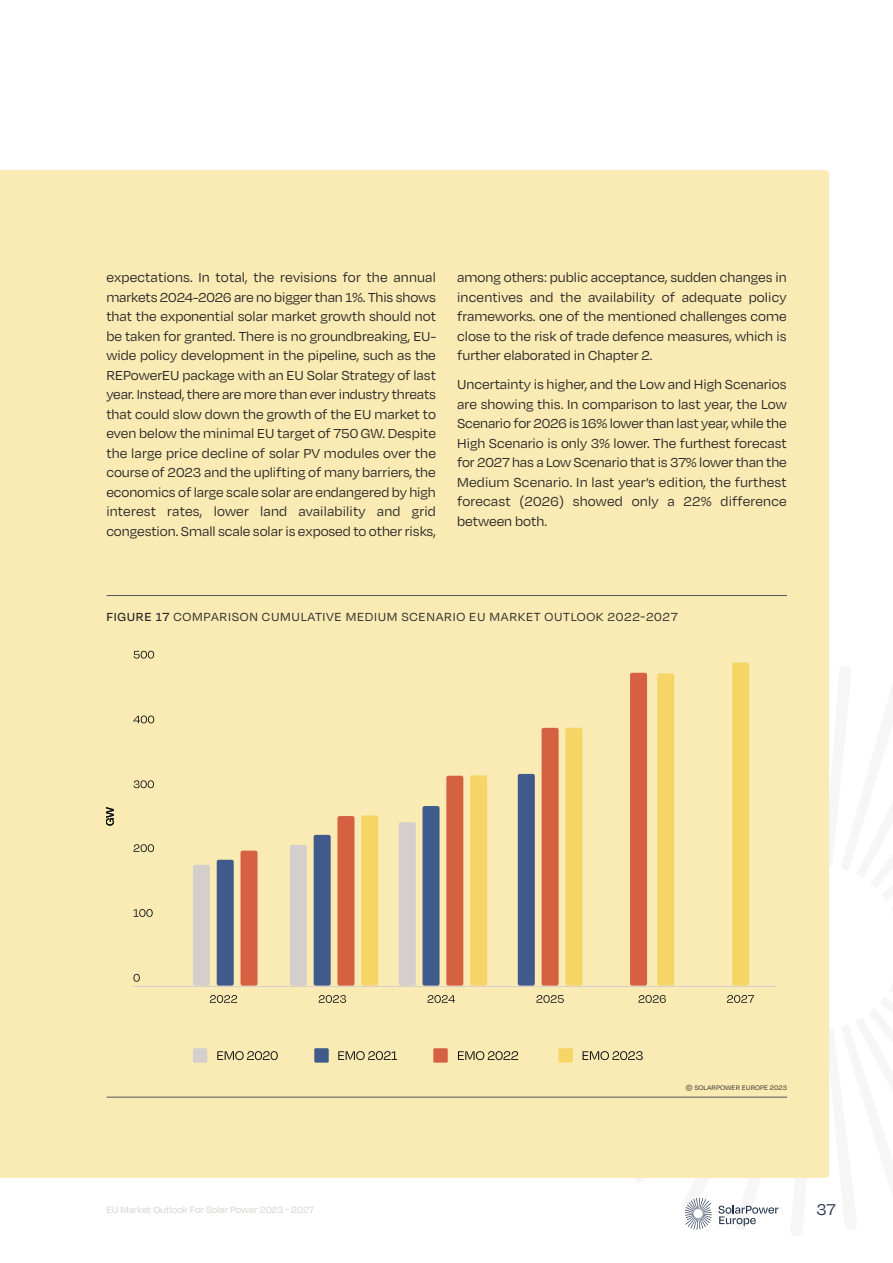
<style>
.page{position:relative;width:893px;height:1263px;background:#fff}
.page>*{position:absolute;margin:0;border:0;box-sizing:border-box;transform-origin:0 0}
.t1{font:18px "Degular";color:#22314b}
.t2{font:15px/19.5px "Degular";color:#272526;text-align:justify}
.t3{font:13.5px "Degular";letter-spacing:.05em;color:#272526}
.t4{font:10.5px "Degular";color:#d4cfcd}
.t5{font:7.5px "Degular";letter-spacing:.015em;color:#272526}
.s1{font-weight:500}
</style>
<div class="page">
<svg style="left:685px;top:1198px;width:27px;height:32px"></svg>
<svg style="left:718px;top:1205px;width:60px;height:21px"></svg>
<div style="left:0;top:170px;width:829px;height:1008px;background:#faeab3"></div>
<hr style="left:107px;top:1097px;width:680px;height:1px;background:#8a8a7d">
<svg style="left:134px;top:651px;width:20px;height:8px"></svg>
<svg style="left:133px;top:715px;width:21px;height:8px"></svg>
<svg style="left:133px;top:780px;width:21px;height:8px"></svg>
<svg style="left:134px;top:844px;width:20px;height:8px"></svg>
<svg style="left:133px;top:909px;width:20px;height:8px"></svg>
<svg style="left:133px;top:974px;width:7px;height:8px"></svg>
<hr style="left:133px;top:986px;width:642px;height:1px;background:#d4cfcd">
<svg style="left:210px;top:995px;width:27px;height:8px"></svg>
<svg style="left:319px;top:995px;width:27px;height:8px"></svg>
<svg style="left:427px;top:995px;width:28px;height:8px"></svg>
<svg style="left:536px;top:995px;width:28px;height:8px"></svg>
<svg style="left:638px;top:995px;width:28px;height:8px"></svg>
<svg style="left:727px;top:995px;width:27px;height:8px"></svg>
<div style="left:193px;top:865px;width:17px;height:121px;background:#d4cfcd;border-radius:2px"></div>
<div style="left:217px;top:860px;width:17px;height:126px;background:#405a8c;border-radius:2px"></div>
<div style="left:241px;top:851px;width:17px;height:135px;background:#d56142;border-radius:2px"></div>
<div style="left:290px;top:845px;width:17px;height:141px;background:#d4cfcd;border-radius:2px"></div>
<div style="left:314px;top:835px;width:17px;height:151px;background:#405a8c;border-radius:2px"></div>
<div style="left:337px;top:816px;width:17px;height:170px;background:#d56142;border-radius:2px"></div>
<div style="left:361px;top:815px;width:17px;height:171px;background:#f6d567;border-radius:2px"></div>
<div style="left:399px;top:822px;width:17px;height:164px;background:#d4cfcd;border-radius:2px"></div>
<div style="left:422px;top:806px;width:18px;height:180px;background:#405a8c;border-radius:2px"></div>
<div style="left:446px;top:776px;width:17px;height:210px;background:#d56142;border-radius:2px"></div>
<div style="left:470px;top:775px;width:17px;height:211px;background:#f6d567;border-radius:2px"></div>
<div style="left:518px;top:774px;width:17px;height:212px;background:#405a8c;border-radius:2px"></div>
<div style="left:542px;top:728px;width:17px;height:258px;background:#d56142;border-radius:2px"></div>
<div style="left:565px;top:728px;width:17px;height:258px;background:#f6d567;border-radius:2px"></div>
<div style="left:630px;top:673px;width:17px;height:313px;background:#d56142;border-radius:2px"></div>
<div style="left:657px;top:673px;width:17px;height:313px;background:#f6d567;border-radius:2px"></div>
<div style="left:732px;top:662px;width:17px;height:324px;background:#f6d567;border-radius:2px"></div>
<svg style="left:106px;top:807px;width:8px;height:19px"></svg>
<div style="left:193px;top:1048px;width:14px;height:14px;background:#d4cfcd"></div>
<svg style="left:217px;top:1051px;width:61px;height:9px"></svg>
<div style="left:314px;top:1048px;width:15px;height:14px;background:#405a8c"></div>
<svg style="left:338px;top:1051px;width:59px;height:9px"></svg>
<div style="left:433px;top:1048px;width:15px;height:14px;background:#d56142"></div>
<svg style="left:458px;top:1051px;width:60px;height:9px"></svg>
<div style="left:558px;top:1048px;width:15px;height:14px;background:#f6d567"></div>
<svg style="left:583px;top:1051px;width:60px;height:9px"></svg>
<hr style="left:107px;top:595px;width:680px;height:1px;background:#535b63">
<p class="t2" style="left:106px;top:269px;width:331px">expectations. In total, the revisions for the annual markets 2024-2026 are no bigger than 1%. This shows that the exponential solar market growth should not be taken for granted. There is no groundbreaking, EU&shy;wide policy development in the pipeline, such as the REPowerEU package with an EU Solar Strategy of last year. Instead, there are more than ever industry threats that could slow down the growth of the EU market to even below the minimal EU target of 750 GW. Despite the large price decline of solar PV modules over the course of 2023 and the uplifting of many barriers, the economics of large scale solar are endangered by high interest rates, lower land availability and grid congestion. Small scale solar is exposed to other risks,</p>
<p class="t2" style="left:457px;top:269px;width:331px">among others: public acceptance, sudden changes in incentives and the availability of adequate policy frameworks. one of the mentioned challenges come close to the risk of trade defence measures, which is further elaborated in Chapter 2.</p>
<p class="t2" style="left:457px;top:376px;width:331px">Uncertainty is higher, and the Low and High Scenarios are showing this. In comparison to last year, the Low Scenario for 2026 is 16% lower than last year, while the High Scenario is only 3% lower. The furthest forecast for 2027 has a Low Scenario that is 37% lower than the Medium Scenario. In last year’s edition, the furthest forecast (2026) showed only a 22% difference between both.</p>
<p class="t3" style="left:106px;top:613px;width:573px"><span class="s1">FIGURE 17</span> COMPARISON CUMULATIVE MEDIUM SCENARIO EU MARKET OUTLOOK 2022-2027</p>
<p class="t5" style="left:686px;top:1085px;width:103px">© SOLARPOWER EUROPE 2023</p>
<p class="t4" style="left:106px;top:1206px;width:210px">EU Market Outlook For Solar Power 2023 - 2027</p>
<p class="t1" style="left:816px;top:1203px;width:21px">37</p>
</div>
